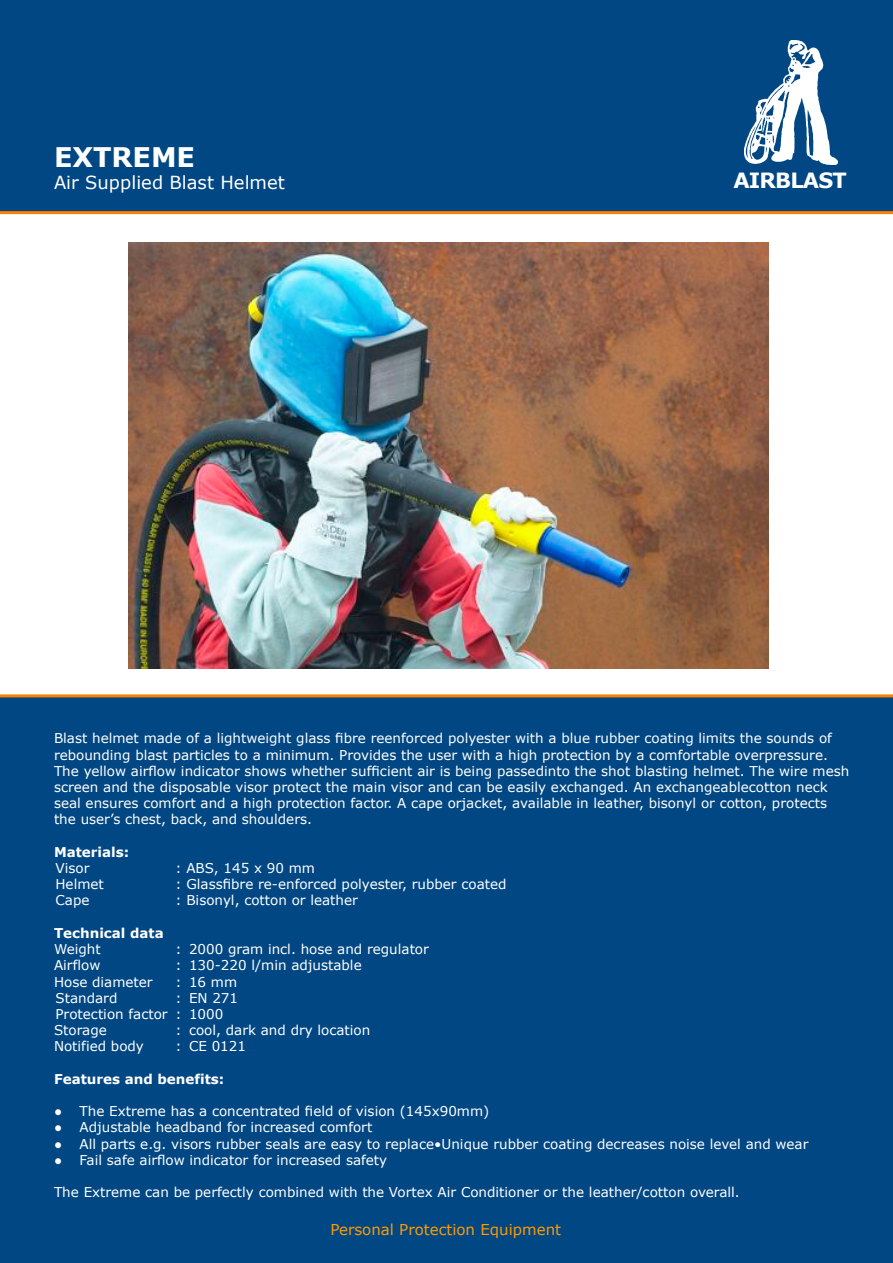
<style>
.page{position:relative;width:893px;height:1263px;background:#fff}
.page>*{position:absolute;margin:0;border:0;box-sizing:border-box;transform-origin:0 0}
.t1{font:700 27px "Verdana";color:#fff}
.t2{font:700 21px "Verdana";letter-spacing:-.04em;color:#fff}
.t3{font:18px "Verdana";color:#fff}
.t4{font:15px "Verdana";color:#ff9a01}
.t5{font:13.5px/16.2px "Verdana";color:#fff}
.t6{font:700 13.5px "Verdana";color:#fff}
</style>
<div class="page">
<div style="left:0;top:0;width:893px;height:211px;background:#004783"></div>
<div style="left:0;top:696px;width:893px;height:567px;background:#004783"></div>
<img style="left:744px;top:40px;width:94px;height:124px">
<svg style="left:0;top:211px;width:893px;height:486px"></svg>
<img style="left:128px;top:243px;width:640px;height:425px">
<p class="t1" style="left:54px;top:138px;width:143px">EXTREME</p>
<p class="t3" style="left:54px;top:170px;width:232px">Air Supplied Blast Helmet</p>
<p class="t2" style="left:733px;top:166px;width:115px">AIRBLAST</p>
<p class="t5" style="left:54px;top:730px;width:779px">Blast helmet made of a lightweight glass fibre reenforced polyester with a blue rubber coating limits the sounds of</p>
<p class="t5" style="left:54px;top:746px;width:775px">rebounding blast particles to a minimum. Provides the user with a high protection by a comfortable overpressure.</p>
<p class="t5" style="left:54px;top:763px;width:797px">The yellow airflow indicator shows whether sufficient air is being passedinto the shot blasting helmet. The wire mesh screen and the disposable visor protect the main visor and can be easily exchanged. An exchangeablecotton neck</p>
<p class="t5" style="left:54px;top:795px;width:775px">seal ensures comfort and a high protection factor. A cape orjacket, available in leather, bisonyl or cotton, protects</p>
<p class="t5" style="left:54px;top:811px;width:260px">the user’s chest, back, and shoulders.</p>
<p class="t6" style="left:54px;top:842px;width:77px">Materials:</p>
<p class="t5" style="left:55px;top:860px;width:35px">Visor</p>
<p class="t5" style="left:176px;top:860px;width:141px">: ABS, 145 x 90 mm</p>
<p class="t5" style="left:55px;top:876px;width:50px">Helmet</p>
<p class="t5" style="left:176px;top:876px;width:333px">: Glassfibre re-enforced polyester, rubber coated</p>
<p class="t5" style="left:55px;top:892px;width:35px">Cape</p>
<p class="t5" style="left:176px;top:892px;width:184px">: Bisonyl, cotton or leather</p>
<p class="t6" style="left:54px;top:923px;width:111px">Technical data</p>
<p class="t5" style="left:54px;top:941px;width:48px">Weight</p>
<p class="t5" style="left:176px;top:941px;width:255px">: 2000 gram incl. hose and regulator</p>
<p class="t5" style="left:54px;top:957px;width:48px">Airflow</p>
<p class="t5" style="left:176px;top:957px;width:188px">: 130-220 l/min adjustable</p>
<p class="t5" style="left:54px;top:973px;width:100px">Hose diameter</p>
<p class="t5" style="left:176px;top:973px;width:63px">: 16 mm</p>
<p class="t5" style="left:55px;top:989px;width:63px">Standard</p>
<p class="t5" style="left:55px;top:989px;width:184px;text-indent:120px">: EN 271<br>Protection factor : 1000</p>
<p class="t5" style="left:54px;top:1022px;width:54px">Storage</p>
<p class="t5" style="left:176px;top:1022px;width:196px">: cool, dark and dry location</p>
<p class="t5" style="left:54px;top:1038px;width:91px">Notified body</p>
<p class="t5" style="left:176px;top:1038px;width:72px">: CE 0121</p>
<p class="t6" style="left:54px;top:1069px;width:172px">Features and benefits:</p>
<p class="t5" style="left:54px;top:1103px;width:437px">● The Extreme has a concentrated field of vision (145x90mm)</p>
<p class="t5" style="left:54px;top:1119px;width:320px">● Adjustable headband for increased comfort</p>
<p class="t5" style="left:54px;top:1135px;width:756px">● All parts e.g. visors rubber seals are easy to replace•Unique rubber coating decreases noise level and wear</p>
<p class="t5" style="left:54px;top:1151px;width:335px">● Fail safe airflow indicator for increased safety</p>
<p class="t5" style="left:54px;top:1184px;width:687px">The Extreme can be perfectly combined with the Vortex Air Conditioner or the leather/cotton overall.</p>
<p class="t4" style="left:330px;top:1219px;width:232px">Personal Protection Equipment</p>
</div>
